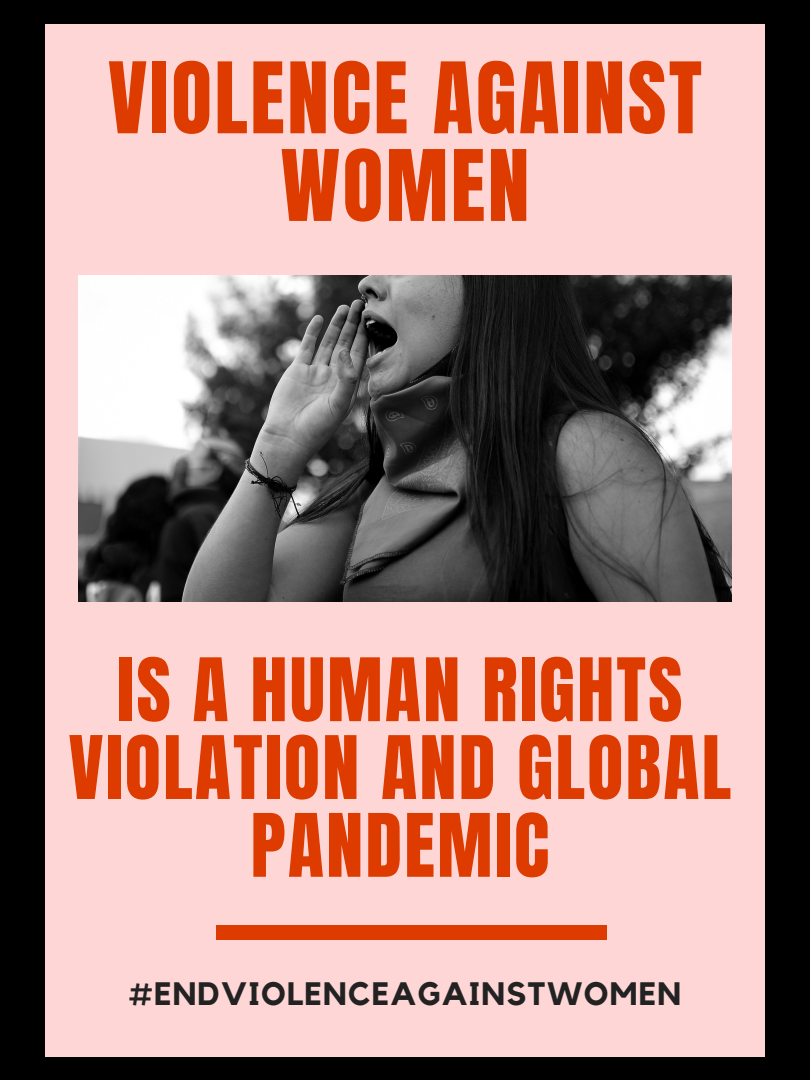
<style>
.page{position:relative;width:810px;height:1080px;background:#000}
.page>*{position:absolute;margin:0;border:0;box-sizing:border-box;transform-origin:0 0}
.t1{font:83.69px/87.6px "Anton";letter-spacing:.03em;color:#dd3b00;text-align:center}
.t2{font:74.31px/77.8px "Anton";letter-spacing:.03em;color:#dd3b00;text-align:center}
.t3{font:700 32.31px "Kollektif";letter-spacing:.04em;color:#222}
</style>
<div class="page">
<div style="left:45px;top:24px;width:720px;height:1033px;background:#ffd6d6"></div>
<div style="left:216px;top:926px;width:391px;height:14px;background:#dd3b00"></div>
<img style="left:79px;top:275px;width:652px;height:327px">
<p class="t1" style="left:108px;top:56px;width:595px">VIOLENCE AGAINST<br>WOMEN</p>
<p class="t2" style="left:69px;top:652px;width:664px">IS A HUMAN RIGHTS<br>VIOLATION AND GLOBAL<br>PANDEMIC</p>
<p class="t3" style="left:129px;top:979px;width:554px">#ENDVIOLENCEAGAINSTWOMEN</p>
</div>
